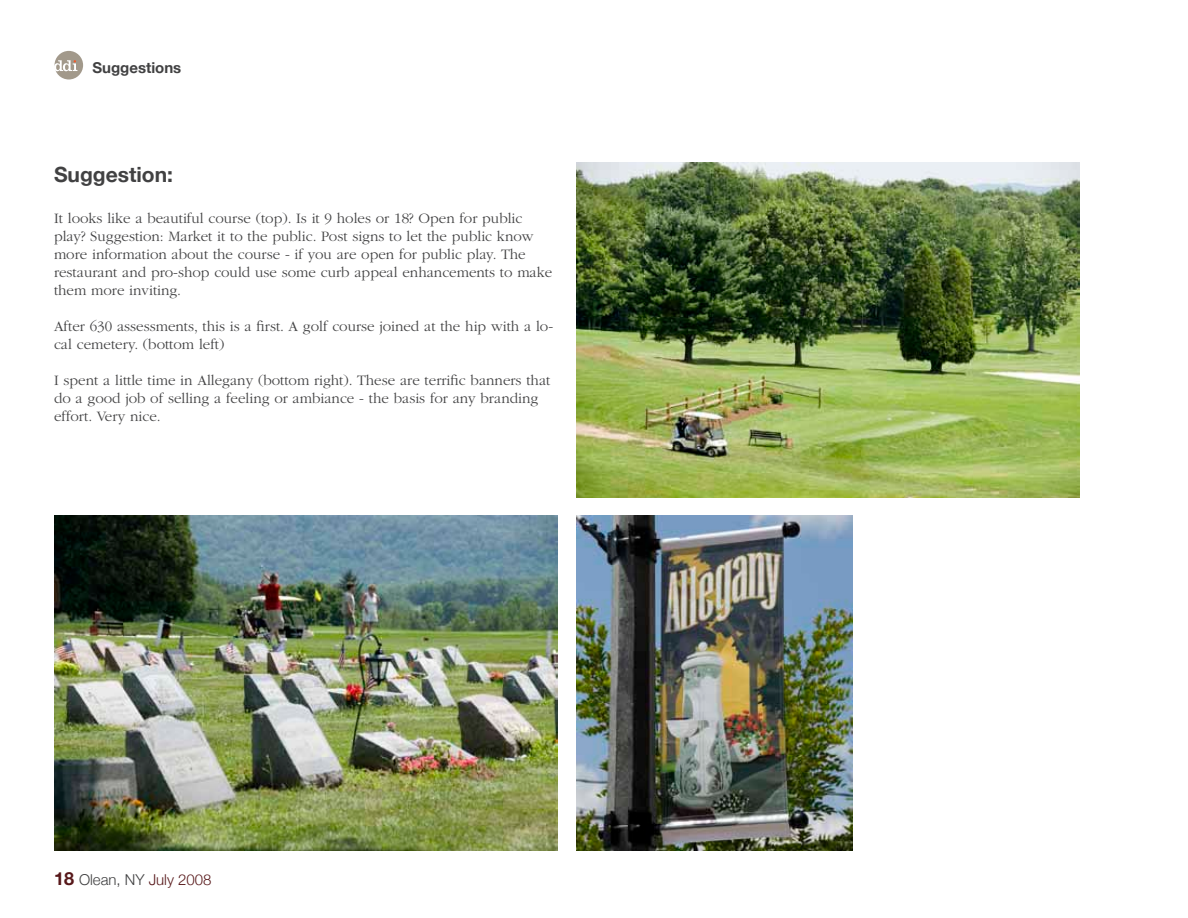
<style>
.page{position:relative;width:1188px;height:918px;background:#fff}
.page>*{position:absolute;margin:0;border:0;box-sizing:border-box;transform-origin:0 0}
.t1{font:700 21px "Helvetica Neue";color:#414142}
.t2{font:300 15px/18px "ITC Garamond Std";color:#414142}
.t3{font:300 15px "Helvetica Neue";color:#414142}
.t4{font:700 15px "Helvetica Neue";color:#414142}
.s1{font-weight:700;font-size:18px;color:#57181a}
.s2{color:#57181a}
</style>
<div class="page">
<div style="left:55px;top:51px;width:28px;height:29px;background:#a2998b;border-radius:50%"></div>
<svg style="left:54px;top:60px;width:23px;height:11px"></svg>
<img style="left:576px;top:515px;width:276px;height:335px">
<img style="left:54px;top:515px;width:504px;height:335px">
<img style="left:576px;top:162px;width:504px;height:335px">
<p class="t4" style="left:92px;top:59px;width:90px">Suggestions</p>
<h1 class="t1" style="left:54px;top:162px;width:121px">Suggestion:</h1>
<p class="t2" style="left:54px;top:209px;width:500px">It looks like a beautiful course (top). Is it 9 holes or 18? Open for public play? Suggestion: Market it to the public. Post signs to let the public know more information about the course - if you are open for public play. The restaurant and pro-shop could use some curb appeal enhancements to make them more inviting.</p>
<p class="t2" style="left:54px;top:317px;width:501px">After 630 assessments, this is a first. A golf course joined at the hip with a lo&shy;cal cemetery. (bottom left)</p>
<p class="t2" style="left:54px;top:371px;width:498px">I spent a little time in Allegany (bottom right). These are terrific banners that do a good job of selling a feeling or ambiance - the basis for any branding effort. Very nice.</p>
<p class="t3" style="left:54px;top:871px;width:159px"><span class="s1">18</span> Olean, NY <span class="s2">July 2008</span></p>
</div>
